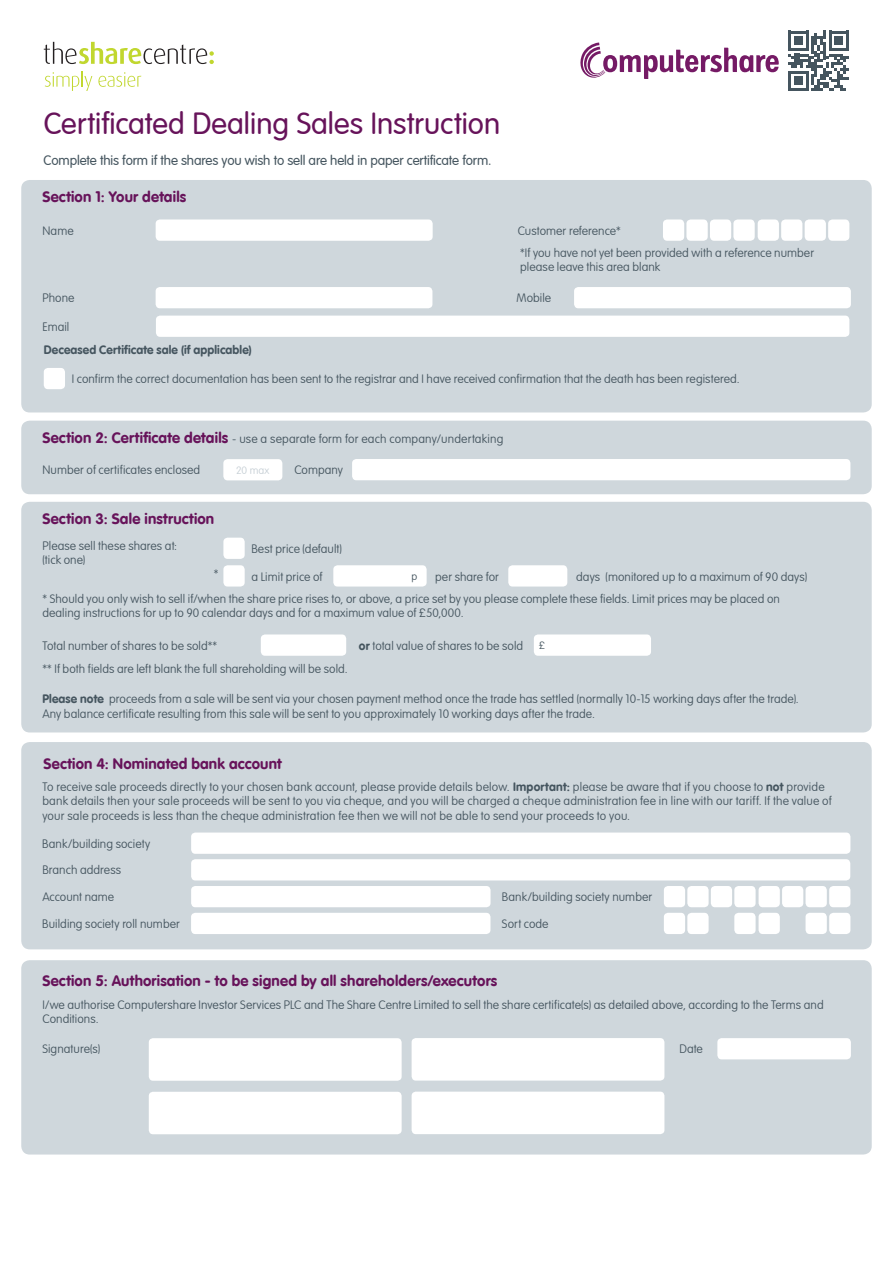
<style>
.page{position:relative;width:893px;height:1263px;background:#fff}
.page>*{position:absolute;margin:0;border:0;box-sizing:border-box;transform-origin:0 0}
.t1{font:300 30px "VAG Rounded LT";color:#67135a}
.Application_text{font:700 15px "VAG Rounded LT";letter-spacing:.01em;color:#67135a}
.t2{font:300 13.5px "VAG Rounded LT";letter-spacing:-.01em;color:#45555f}
.Application_text-2{font:100 12px/14.2px "VAG Rounded LT";letter-spacing:.005em;color:#45555f}
.Application_text-3{font:700 12px "VAG Rounded LT";letter-spacing:.01em;color:#45555f}
.t3{font:100 10.5px "VAG Rounded LT";color:#c6cfd5}
.t4{font:100 10.5px "VAG Rounded LT";color:#45555f}
.s1{font-weight:700;font-size:15px;color:#67135a}
.s2{font-weight:700}
</style>
<div class="page">
<div style="left:21px;top:502px;width:851px;height:230px;background:#cfd7dc;border-radius:9px"></div>
<div style="left:21px;top:421px;width:851px;height:73px;background:#cfd7dc;border-radius:9px"></div>
<div style="left:21px;top:180px;width:851px;height:232px;background:#cfd7dc;border-radius:9px"></div>
<div style="left:663px;top:219px;width:21px;height:22px;background:#fff;border-radius:4px"></div>
<div style="left:710px;top:219px;width:21px;height:22px;background:#fff;border-radius:4px"></div>
<div style="left:758px;top:219px;width:21px;height:22px;background:#fff;border-radius:4px"></div>
<div style="left:805px;top:219px;width:21px;height:22px;background:#fff;border-radius:4px"></div>
<div style="left:686px;top:219px;width:22px;height:22px;background:#fff;border-radius:4px"></div>
<div style="left:733px;top:219px;width:22px;height:22px;background:#fff;border-radius:4px"></div>
<div style="left:781px;top:219px;width:21px;height:22px;background:#fff;border-radius:4px"></div>
<div style="left:828px;top:219px;width:21px;height:22px;background:#fff;border-radius:4px"></div>
<div style="left:156px;top:219px;width:277px;height:22px;background:#fff;border-radius:4px"></div>
<div style="left:574px;top:287px;width:277px;height:21px;background:#fff;border-radius:4px"></div>
<div style="left:156px;top:316px;width:693px;height:21px;background:#fff;border-radius:4px"></div>
<div style="left:156px;top:287px;width:276px;height:21px;background:#fff;border-radius:4px"></div>
<div style="left:44px;top:368px;width:21px;height:21px;background:#fff;border-radius:4px"></div>
<div style="left:223px;top:459px;width:59px;height:21px;background:#fff;border-radius:4px"></div>
<div style="left:352px;top:459px;width:498px;height:21px;background:#fff;border-radius:4px"></div>
<svg style="left:44px;top:42px;width:170px;height:22px"></svg>
<svg style="left:45px;top:71px;width:47px;height:20px"></svg>
<svg style="left:98px;top:72px;width:43px;height:15px"></svg>
<div style="left:261px;top:634px;width:85px;height:22px;background:#fff;border-radius:4px"></div>
<div style="left:534px;top:634px;width:117px;height:22px;background:#fff;border-radius:4px"></div>
<div style="left:223px;top:538px;width:22px;height:21px;background:#fff;border-radius:4px"></div>
<div style="left:223px;top:565px;width:22px;height:21px;background:#fff;border-radius:4px"></div>
<div style="left:333px;top:565px;width:94px;height:21px;background:#fff;border-radius:4px"></div>
<div style="left:508px;top:565px;width:59px;height:21px;background:#fff;border-radius:4px"></div>
<svg style="left:788px;top:31px;width:61px;height:60px"></svg>
<svg style="left:580px;top:43px;width:199px;height:36px"></svg>
<div style="left:21px;top:742px;width:851px;height:207px;background:#cfd7dc;border-radius:9px"></div>
<div style="left:191px;top:832px;width:659px;height:22px;background:#fff;border-radius:4px"></div>
<div style="left:191px;top:859px;width:659px;height:21px;background:#fff;border-radius:4px"></div>
<div style="left:191px;top:886px;width:300px;height:21px;background:#fff;border-radius:4px"></div>
<div style="left:664px;top:886px;width:21px;height:21px;background:#fff;border-radius:4px"></div>
<div style="left:711px;top:886px;width:21px;height:21px;background:#fff;border-radius:4px"></div>
<div style="left:759px;top:886px;width:21px;height:21px;background:#fff;border-radius:4px"></div>
<div style="left:805px;top:886px;width:22px;height:21px;background:#fff;border-radius:4px"></div>
<div style="left:687px;top:886px;width:22px;height:21px;background:#fff;border-radius:4px"></div>
<div style="left:734px;top:886px;width:22px;height:21px;background:#fff;border-radius:4px"></div>
<div style="left:782px;top:886px;width:21px;height:21px;background:#fff;border-radius:4px"></div>
<div style="left:829px;top:886px;width:21px;height:21px;background:#fff;border-radius:4px"></div>
<div style="left:664px;top:913px;width:21px;height:21px;background:#fff;border-radius:4px"></div>
<div style="left:759px;top:913px;width:21px;height:21px;background:#fff;border-radius:4px"></div>
<div style="left:805px;top:913px;width:22px;height:21px;background:#fff;border-radius:4px"></div>
<div style="left:687px;top:913px;width:22px;height:21px;background:#fff;border-radius:4px"></div>
<div style="left:734px;top:913px;width:22px;height:21px;background:#fff;border-radius:4px"></div>
<div style="left:829px;top:913px;width:21px;height:21px;background:#fff;border-radius:4px"></div>
<div style="left:191px;top:913px;width:299px;height:21px;background:#fff;border-radius:4px"></div>
<div style="left:21px;top:960px;width:851px;height:194px;background:#cfd7dc;border-radius:9px"></div>
<div style="left:717px;top:1038px;width:134px;height:21px;background:#fff;border-radius:4px"></div>
<div style="left:149px;top:1038px;width:253px;height:43px;background:#fff;border-radius:4px"></div>
<div style="left:412px;top:1038px;width:252px;height:42px;background:#fff;border-radius:4px"></div>
<div style="left:149px;top:1092px;width:253px;height:42px;background:#fff;border-radius:4px"></div>
<div style="left:412px;top:1091px;width:252px;height:43px;background:#fff;border-radius:4px"></div>
<p class="t1" style="left:44px;top:107px;width:458px">Certificated Dealing Sales Instruction</p>
<p class="t2" style="left:44px;top:152px;width:449px">Complete this form if the shares you wish to sell are held in paper certificate form.</p>
<p class="Application_text" style="left:43px;top:188px;width:145px">Section 1: Your details</p>
<p class="Application_text-2" style="left:43px;top:224px;width:33px">Name</p>
<p class="Application_text-2" style="left:518px;top:224px;width:104px">Customer reference*</p>
<p class="Application_text-2" style="left:520px;top:246px;width:295px">*If you have not yet been provided with a reference number please leave this area blank</p>
<p class="Application_text-2" style="left:43px;top:291px;width:33px">Phone</p>
<p class="Application_text-2" style="left:517px;top:291px;width:36px">Mobile</p>
<p class="Application_text-2" style="left:43px;top:320px;width:28px">Email</p>
<p class="Application_text-3" style="left:44px;top:343px;width:209px">Deceased Certificate sale (if applicable)</p>
<p class="Application_text-2" style="left:72px;top:372px;width:669px">I confirm the correct documentation has been sent to the registrar and I have received confirmation that the death has been registered.</p>
<p class="Application_text-2" style="left:43px;top:432px;width:462px"><span class="s1">Section 2: Certificate details</span> - use a separate form for each company/undertaking</p>
<p class="Application_text-2" style="left:42px;top:463px;width:159px">Number of certificates enclosed</p>
<p class="t3" style="left:236px;top:464px;width:35px">20 max</p>
<p class="Application_text-2" style="left:294px;top:463px;width:50px">Company</p>
<p class="Application_text" style="left:43px;top:510px;width:173px">Section 3: Sale instruction</p>
<p class="Application_text-2" style="left:43px;top:539px;width:136px">Please sell these shares at: (tick one)</p>
<p class="Application_text-2" style="left:251px;top:542px;width:92px">Best price (default)</p>
<p class="Application_text-2" style="left:251px;top:570px;width:72px">a Limit price of</p>
<p class="Application_text-2" style="left:214px;top:567px;width:6px">*</p>
<p class="t4" style="left:411px;top:570px;width:7px">p</p>
<p class="Application_text-2" style="left:435px;top:570px;width:65px">per share for</p>
<p class="Application_text-2" style="left:576px;top:570px;width:232px">days (monitored up to a maximum of 90 days)</p>
<p class="Application_text-2" style="left:42px;top:592px;width:739px">* Should you only wish to sell if/when the share price rises to, or above, a price set by you please complete these fields. Limit prices may be placed on dealing instructions for up to 90 calendar days and for a maximum value of £50,000.</p>
<p class="Application_text-2" style="left:43px;top:639px;width:176px">Total number of shares to be sold**</p>
<p class="Application_text-2" style="left:359px;top:639px;width:166px"><span class="s2">or</span> total value of shares to be sold</p>
<p class="t4" style="left:539px;top:639px;width:8px">£</p>
<p class="Application_text-2" style="left:42px;top:662px;width:307px">** If both fields are left blank the full shareholding will be sold.</p>
<p class="Application_text-2" style="left:42px;top:692px;width:758px"><span class="s2">Please note</span> proceeds from a sale will be sent via your chosen payment method once the trade has settled (normally 10-15 working days after the trade).<br>Any balance certificate resulting from this sale will be sent to you approximately 10 working days after the trade.</p>
<p class="Application_text" style="left:44px;top:754px;width:239px">Section 4: Nominated bank account</p>
<p class="Application_text-2" style="left:42px;top:780px;width:791px">To receive sale proceeds directly to your chosen bank account, please provide details below. <span class="s2">Important:</span> please be aware that if you choose to <span class="s2">not</span> provide bank details then your sale proceeds will be sent to you via cheque, and you will be charged a cheque administration fee in line with our tariff. If the value of your sale proceeds is less than the cheque administration fee then we will not be able to send your proceeds to you.</p>
<p class="Application_text-2" style="left:42px;top:837px;width:109px">Bank/building society</p>
<p class="Application_text-2" style="left:42px;top:863px;width:80px">Branch address</p>
<p class="Application_text-2" style="left:42px;top:890px;width:73px">Account name</p>
<p class="Application_text-2" style="left:502px;top:890px;width:152px">Bank/building society number</p>
<p class="Application_text-2" style="left:42px;top:917px;width:139px">Building society roll number</p>
<p class="Application_text-2" style="left:502px;top:917px;width:48px">Sort code</p>
<p class="Application_text" style="left:43px;top:972px;width:456px">Section 5: Authorisation - to be signed by all shareholders/executors</p>
<p class="Application_text-2" style="left:43px;top:998px;width:783px">I/we authorise Computershare Investor Services PLC and The Share Centre Limited to sell the share certificate(s) as detailed above, according to the Terms and<br>Conditions.</p>
<p class="Application_text-2" style="left:43px;top:1042px;width:59px">Signature(s)</p>
<p class="Application_text-2" style="left:679px;top:1042px;width:25px">Date</p>
</div>
